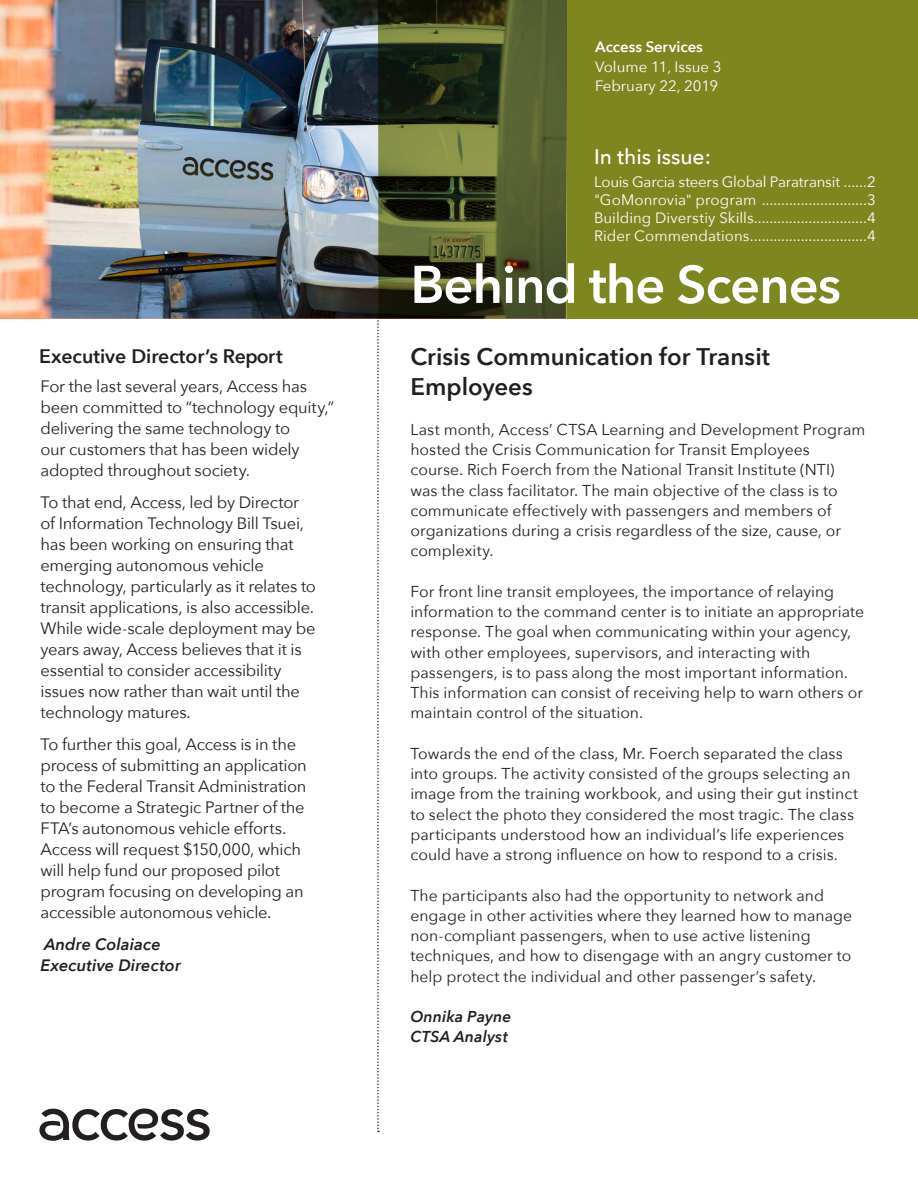
<style>
.page{position:relative;width:918px;height:1188px;background:#fff}
.page>*{position:absolute;margin:0;border:0;box-sizing:border-box;transform-origin:0 0}
.t1{font:600 52.5px "Avenir Next";letter-spacing:-.02em;color:#fff}
.Headline{font:600 24px/30px "Avenir Next";color:#231f20}
.t2{font:500 21px "Avenir Next";color:#fff}
.t3{font:600 19.5px "Avenir Next";color:#231f20}
.Signature{font:16.5px/21px "Avenir Next";letter-spacing:-.015em;color:#231f20}
.Signature-2{font:italic 600 16.5px/21px "Avenir Next";letter-spacing:.005em;color:#231f20}
.Body_copy{font:15.75px/20.2px "Avenir Next";color:#231f20}
.Signature-3{font:italic 600 15.75px "Avenir Next";letter-spacing:.005em;color:#231f20}
.t4{font:15px "Avenir Next";color:#fff}
.t5{font:600 15px "Avenir Next";color:#fff}
</style>
<div class="page">
<svg style="left:377px;top:320px;width:2px;height:812px"></svg>
<svg style="left:39px;top:1108px;width:171px;height:33px"></svg>
<img style="left:0;top:0;width:378px;height:319px">
<svg style="left:378px;top:0;width:189px;height:319px;background:#454d27"></svg>
<div style="left:567px;top:0;width:351px;height:319px;background:#7e8620"></div>
<p class="t3" style="left:39px;top:339px;width:245px">Executive Director’s Report</p>
<p class="Signature" style="left:40px;top:375px;width:295px">For the last several years, Access has been committed to “technology equity,” delivering the same technology to<br>our customers that has been widely adopted throughout society.</p>
<p class="Signature" style="left:40px;top:491px;width:277px">To that end, Access, led by Director of Information Technology Bill Tsuei, has been working on ensuring that emerging autonomous vehicle technology, particularly as it relates to transit applications, is also accessible.<br>While wide-scale deployment may be years away, Access believes that it is essential to consider accessibility issues now rather than wait until the technology matures.</p>
<p class="Signature" style="left:40px;top:733px;width:268px">To further this goal, Access is in the process of submitting an application to the Federal Transit Administration to become a Strategic Partner of the FTA’s autonomous vehicle efforts.<br>Access will request $150,000, which will help fund our proposed pilot program focusing on developing an accessible autonomous vehicle.</p>
<p class="Signature-2" style="left:40px;top:933px;width:142px">Andre Colaiace<br>Executive Director</p>
<p class="t5" style="left:595px;top:34px;width:109px">Access Services</p>
<p class="t4" style="left:595px;top:54px;width:128px">Volume 11, Issue 3</p>
<p class="t4" style="left:595px;top:73px;width:125px">February 22, 2019</p>
<p class="t2" style="left:594px;top:139px;width:118px">In this issue:</p>
<p class="t4" style="left:594px;top:169px;width:284px">Louis Garcia steers Global Paratransit ......2</p>
<p class="t4" style="left:594px;top:187px;width:284px">"GoMonrovia" program ...........................3</p>
<p class="t4" style="left:594px;top:205px;width:284px">Building Diverstiy Skills.............................4</p>
<p class="t4" style="left:594px;top:223px;width:284px">Rider Commendations..............................4</p>
<p class="t1" style="left:410px;top:240px;width:432px">Behind the Scenes</p>
<p class="Headline" style="left:410px;top:341px;width:361px">Crisis Communication for Transit<br>Employees</p>
<p class="Body_copy" style="left:410px;top:419px;width:457px">Last month, Access’ CTSA Learning and Development Program hosted the Crisis Communication for Transit Employees course. Rich Foerch from the National Transit Institute (NTI) was the class facilitator. The main objective of the class is to communicate effectively with passengers and members of organizations during a crisis regardless of the size, cause, or complexity.</p>
<p class="Body_copy" style="left:410px;top:581px;width:455px">For front line transit employees, the importance of relaying information to the command center is to initiate an appropriate response. The goal when communicating within your agency, with other employees, supervisors, and interacting with passengers, is to pass along the most important information.<br>This information can consist of receiving help to warn others or maintain control of the situation.</p>
<p class="Body_copy" style="left:410px;top:743px;width:449px">Towards the end of the class, Mr. Foerch separated the class into groups. The activity consisted of the groups selecting an image from the training workbook, and using their gut instinct to select the photo they considered the most tragic. The class participants understood how an individual’s life experiences could have a strong influence on how to respond to a crisis.</p>
<p class="Body_copy" style="left:410px;top:884px;width:443px">The participants also had the opportunity to network and engage in other activities where they learned how to manage non-compliant passengers, when to use active listening techniques, and how to disengage with an angry customer to help protect the individual and other passenger’s safety.</p>
<p class="Signature-3" style="left:410px;top:1003px;width:103px">Onnika Payne</p>
<p class="Signature-3" style="left:410px;top:1023px;width:99px">CTSA Analyst</p>
</div>
